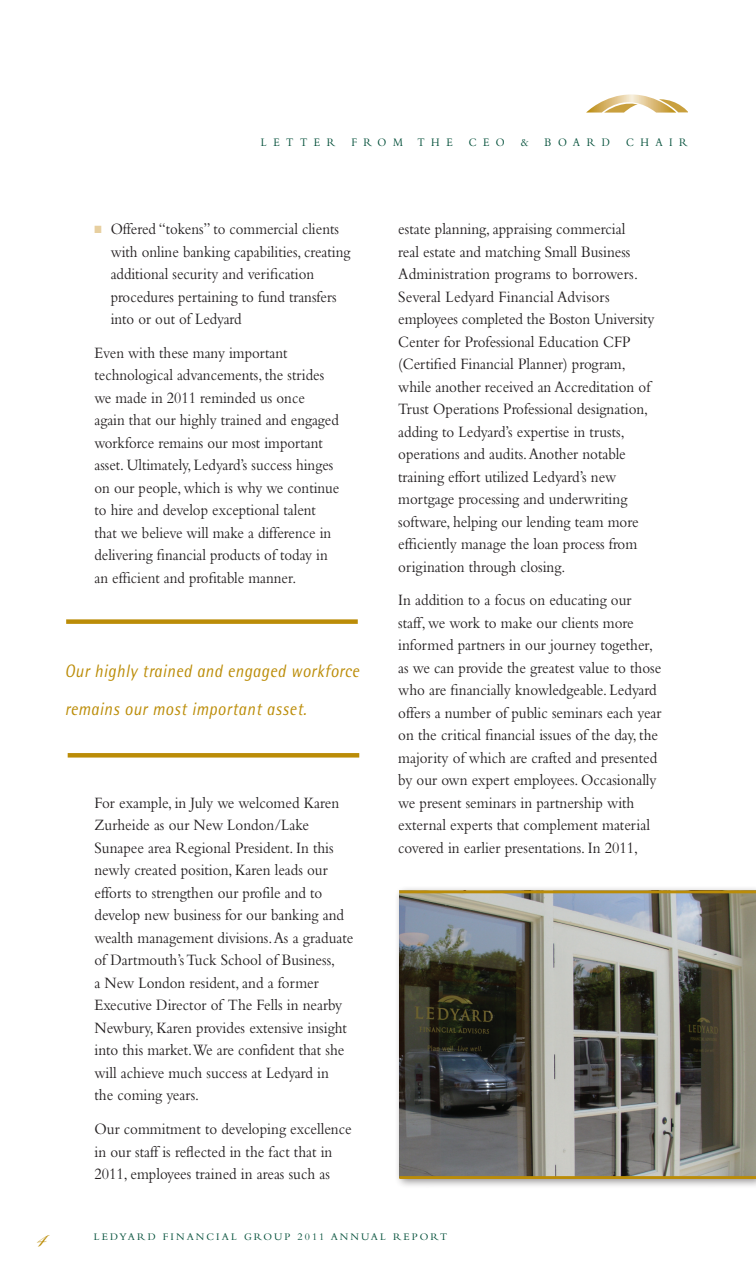
<style>
.page{position:relative;width:756px;height:1269px;background:#fff}
.page>*{position:absolute;margin:0;border:0;box-sizing:border-box;transform-origin:0 0}
.t1{font:30px "Bickham Script MM Alt I 400";color:#bb8c07}
.Sunbheads{font:italic 18px/37.5px "Rotis Semi Sans";letter-spacing:.03em;color:#bb8c07;scale:.9 1}
.body_copy{font:16.5px/22.5px "Bembo";color:#231f20;scale:.91 1}
.body_copy-2{font:16.5px/22.5px "Bembo";color:#231f20;scale:.9 1}
.t2{font:12px "Bembo";letter-spacing:.6em;color:#004e38;scale:.9 1}
.t3{font:10.5px "Bembo";letter-spacing:.2em;color:#004e38}
.s1{color:#e7cf9f}
</style>
<div class="page">
<svg style="left:586px;top:94px;width:102px;height:19px"></svg>
<div style="left:66px;top:619px;width:292px;height:5px;background:#bb8c07"></div>
<div style="left:68px;top:753px;width:291px;height:5px;background:#bb8c07"></div>
<div style="left:394px;top:885px;width:362px;height:304px;background:#231f20;opacity:.5"></div>
<img style="left:399px;top:893px;width:357px;height:283px">
<hr style="left:399px;top:890px;width:357px;height:3px;background:#bb8c07">
<hr style="left:399px;top:1176px;width:357px;height:3px;background:#bb8c07">
<p class="t2" style="left:261px;top:135px;width:84px">LETTER</p>
<p class="t2" style="left:351px;top:135px;width:114px">FROM THE</p>
<p class="t2" style="left:469px;top:135px;width:42px">CEO</p>
<p class="t2" style="left:521px;top:135px;width:10px">&amp;</p>
<p class="t2" style="left:545px;top:135px;width:74px">BOARD</p>
<p class="t2" style="left:626px;top:135px;width:70px">CHAIR</p>
<p class="body_copy-2" style="left:111px;top:217px;width:268px;text-indent:-16px"><span class="s1">■</span> Offered “tokens” to commercial clients with online banking capabilities, creating additional security and verification procedures pertaining to fund transfers into or out of Ledyard</p>
<p class="body_copy-2" style="left:94px;top:341px;width:274px">Even with these many important technological advancements, the strides we made in 2011 reminded us once<br>again that our highly trained and engaged workforce remains our most important asset. Ultimately, Ledyard’s success hinges on our people, which is why we continue to hire and develop exceptional talent that we believe will make a difference in delivering financial products of today in an efficient and profitable manner.</p>
<p class="Sunbheads" style="left:65px;top:652px;width:329px">Our highly trained and engaged workforce remains our most important asset.</p>
<p class="body_copy" style="left:94px;top:791px;width:286px">For example, in July we welcomed Karen Zurheide as our New London/Lake Sunapee area Regional President. In this newly created position, Karen leads our efforts to strengthen our profile and to develop new business for our banking and wealth management divisions. As a graduate of Dartmouth’s Tuck School of Business,<br>a New London resident, and a former Executive Director of The Fells in nearby Newbury, Karen provides extensive insight into this market.We are confident that she will achieve much success at Ledyard in<br>the coming years.</p>
<p class="body_copy" style="left:94px;top:1117px;width:284px">Our commitment to developing excellence in our staff is reflected in the fact that in<br>2011, employees trained in areas such as</p>
<p class="body_copy" style="left:398px;top:217px;width:283px">estate planning, appraising commercial<br>real estate and matching Small Business Administration programs to borrowers.<br>Several Ledyard Financial Advisors employees completed the Boston University Center for Professional Education CFP (Certified Financial Planner) program, while another received an Accreditation of Trust Operations Professional designation, adding to Ledyard’s expertise in trusts, operations and audits. Another notable training effort utilized Ledyard’s new mortgage processing and underwriting software, helping our lending team more efficiently manage the loan process from origination through closing.</p>
<p class="body_copy" style="left:398px;top:589px;width:291px">In addition to a focus on educating our staff, we work to make our clients more informed partners in our journey together, as we can provide the greatest value to those who are financially knowledgeable. Ledyard offers a number of public seminars each year on the critical financial issues of the day, the majority of which are crafted and presented by our own expert employees. Occasionally we present seminars in partnership with external experts that complement material covered in earlier presentations. In 2011,</p>
<p class="t1" style="left:39px;top:1215px;width:10px">4</p>
<p class="t3" style="left:94px;top:1230px;width:355px">LEDYARD FINANCIAL GROUP 2011 ANNUAL REPORT</p>
</div>
